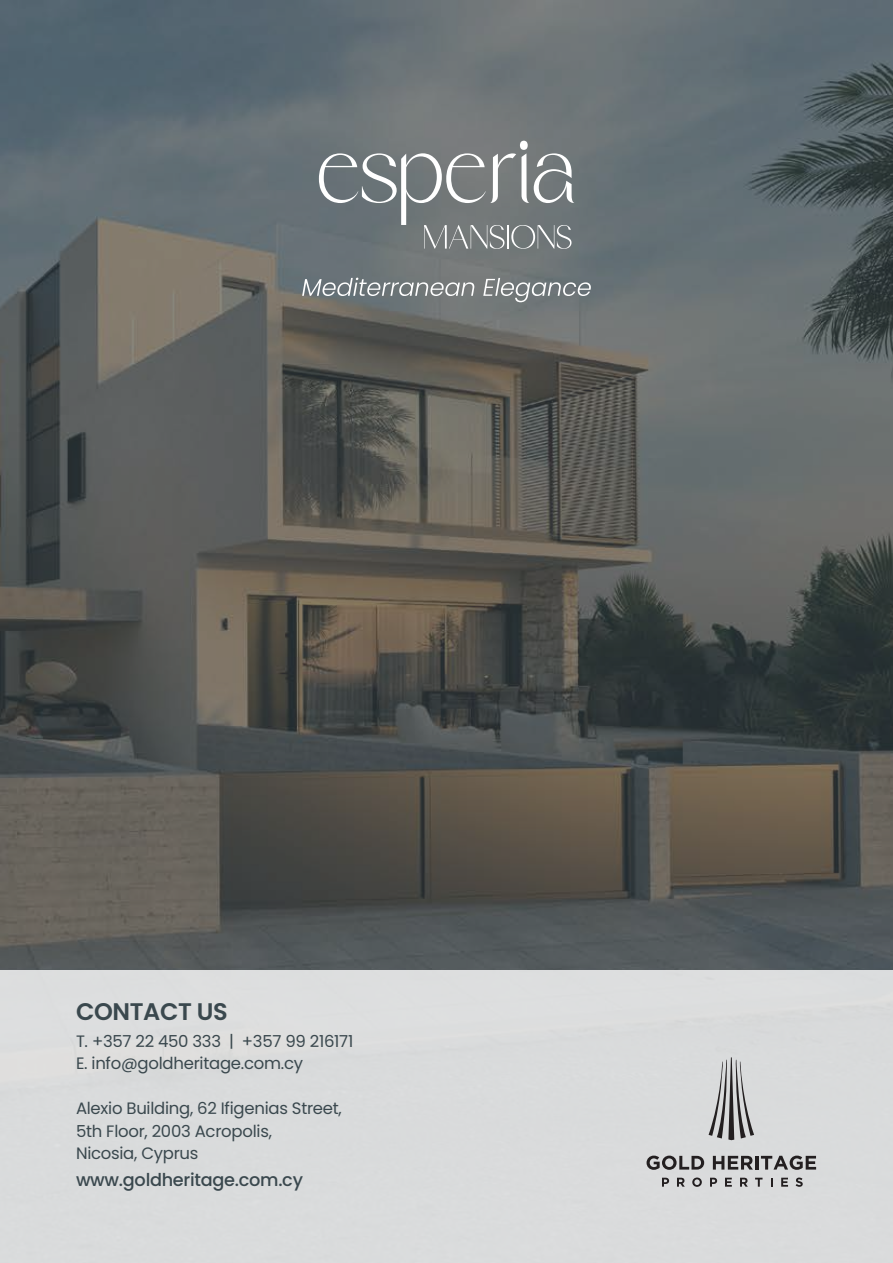
<style>
.page{position:relative;width:893px;height:1263px;background:#fff}
.page>*{position:absolute;margin:0;border:0;box-sizing:border-box;transform-origin:0 0}
.t1{font:600 24px "Poppins";letter-spacing:-.015em;color:#3a484e}
.t2{font:500 17.7px "Poppins";letter-spacing:-.015em;color:#3a484e}
.t3{font:16.5px/22.5px "Poppins";letter-spacing:-.015em;color:#3a484e}
</style>
<div class="page">
<img style="left:0;top:0;width:893px;height:970px">
<div style="left:0;top:970px;width:893px;height:293px;background:#dadbdc"></div>
<svg style="left:647px;top:1155px;width:57px;height:15px"></svg>
<svg style="left:713px;top:1155px;width:103px;height:15px"></svg>
<svg style="left:662px;top:1178px;width:7px;height:9px"></svg>
<svg style="left:677px;top:1178px;width:8px;height:9px"></svg>
<svg style="left:692px;top:1177px;width:10px;height:10px"></svg>
<svg style="left:710px;top:1178px;width:7px;height:9px"></svg>
<svg style="left:725px;top:1178px;width:7px;height:9px"></svg>
<svg style="left:740px;top:1178px;width:8px;height:9px"></svg>
<svg style="left:755px;top:1178px;width:7px;height:9px"></svg>
<svg style="left:781px;top:1178px;width:7px;height:9px"></svg>
<svg style="left:796px;top:1177px;width:7px;height:10px"></svg>
<svg style="left:709px;top:1057px;width:45px;height:83px"></svg>
<svg style="left:302px;top:278px;width:172px;height:18px"></svg>
<svg style="left:483px;top:278px;width:108px;height:24px"></svg>
<svg style="left:319px;top:141px;width:255px;height:108px"></svg>
<h1 class="t1" style="left:76px;top:998px;width:153px">CONTACT US</h1>
<p class="t3" style="left:76px;top:1030px;width:279px">T. +357 22 450 333 | +357 99 216171<br>E. info@goldheritage.com.cy</p>
<p class="t3" style="left:76px;top:1097px;width:267px">Alexio Building, 62 Ifigenias Street,<br>5th Floor, 2003 Acropolis,<br>Nicosia, Cyprus</p>
<p class="t2" style="left:76px;top:1170px;width:228px">www.goldheritage.com.cy</p>
</div>
